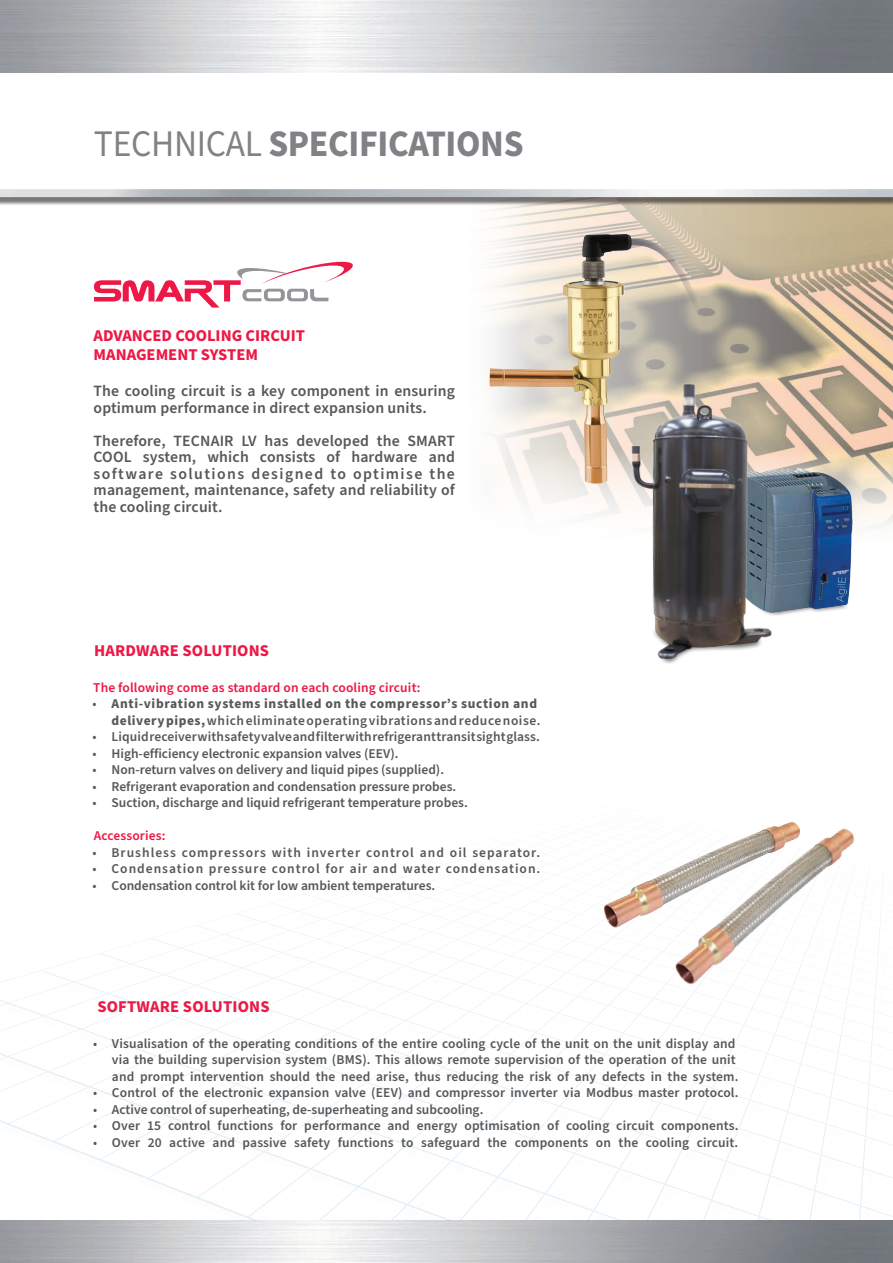
<style>
.page{position:relative;width:893px;height:1263px;background:#fff}
.page>*{position:absolute;margin:0;border:0;box-sizing:border-box;transform-origin:0 0}
.t1{font:700 37.5px "Source Sans Pro";letter-spacing:-.01em;color:#808285;scale:.95 1}
.t2{font:700 16.5px/19.5px "Source Sans Pro";color:#ed1845}
.t3{font:600 15.75px/16.5px "Source Sans Pro";letter-spacing:.01em;color:#57585a}
.t4{font:600 13.5px/16.5px "Source Sans Pro";letter-spacing:.01em;color:#57585a}
.t5{font:700 13.5px/16.5px "Source Sans Pro";letter-spacing:.05em;color:#57585a;text-align:right}
.t6{font:600 13.5px "Source Sans Pro";letter-spacing:.075em;color:#57585a}
.t7{font:600 13.5px "Source Sans Pro";letter-spacing:.01em;color:#ed1845}
.s1{font-weight:400}
.s2{font-weight:600}
</style>
<div class="page">
<img style="left:489px;top:212px;width:404px;height:314px">
<img style="left:0;top:189px;width:893px;height:23px">
<svg style="left:98px;top:953px;width:795px;height:265px"></svg>
<svg style="left:40px;top:970px;width:732px;height:250px"></svg>
<svg style="left:0;top:990px;width:622px;height:230px"></svg>
<svg style="left:0;top:1013px;width:452px;height:207px"></svg>
<svg style="left:0;top:1041px;width:258px;height:179px"></svg>
<img style="left:490px;top:234px;width:121px;height:250px">
<img style="left:788px;top:467px;width:65px;height:147px">
<img style="left:612px;top:374px;width:176px;height:290px">
<img style="left:589px;top:868px;width:43px;height:77px">
<img style="left:632px;top:822px;width:261px;height:188px">
<svg style="left:94px;top:261px;width:259px;height:47px"></svg>
<h1 class="t1" style="left:94px;top:118px;width:454px"><span class="s1">TECHNICAL</span> SPECIFICATIONS</h1>
<p class="t2" style="left:94px;top:326px;width:213px">ADVANCED COOLING CIRCUIT<br>MANAGEMENT SYSTEM</p>
<p class="t3" style="left:94px;top:383px;width:363px">The cooling circuit is a key component in ensuring optimum performance in direct expansion units.</p>
<p class="t3" style="left:94px;top:433px;width:363px;text-align:justify">Therefore, TECNAIR LV has developed the SMART COOL system, which consists of hardware and software solutions designed to optimise the management, maintenance, safety and reliability of the cooling circuit.</p>
<p class="t2" style="left:94px;top:641px;width:177px">HARDWARE SOLUTIONS</p>
<p class="t7" style="left:93px;top:678px;width:329px">The following come as standard on each cooling circuit:</p>
<p class="t5" style="left:93px;top:696px;width:449px"><span class="s1">•</span> Anti-vibration systems installed on the compressor’s suction and delivery pipes, <span class="s2">which eliminate operating vibrations and reduce noise.</span></p>
<p class="t4" style="left:93px;top:729px;width:449px"><span class="s1">•</span> Liquid receiver with safety valve and filter with refrigerant transit sight glass.</p>
<p class="t4" style="left:93px;top:745px;width:307px"><span class="s1">•</span> High-efficiency electronic expansion valves (EEV).</p>
<p class="t4" style="left:93px;top:762px;width:353px"><span class="s1">•</span> Non-return valves on delivery and liquid pipes (supplied).</p>
<p class="t4" style="left:93px;top:778px;width:365px"><span class="s1">•</span> Refrigerant evaporation and condensation pressure probes.</p>
<p class="t4" style="left:93px;top:795px;width:377px"><span class="s1">•</span> Suction, discharge and liquid refrigerant temperature probes.</p>
<p class="t7" style="left:94px;top:827px;width:73px">Accessories:</p>
<p class="t6" style="left:93px;top:843px;width:449px"><span class="s1">•</span> Brushless compressors with inverter control and oil separator.</p>
<p class="t6" style="left:93px;top:860px;width:449px"><span class="s1">•</span> Condensation pressure control for air and water condensation.</p>
<p class="t4" style="left:93px;top:877px;width:344px"><span class="s1">•</span> Condensation control kit for low ambient temperatures.</p>
<p class="t2" style="left:97px;top:997px;width:174px">SOFTWARE SOLUTIONS</p>
<p class="t4" style="left:112px;top:1036px;width:628px;text-indent:-19px"><span class="s1">•</span> Visualisation of the operating conditions of the entire cooling cycle of the unit on the unit display and via the building supervision system (BMS). This allows remote supervision of the operation of the unit and prompt intervention should the need arise, thus reducing the risk of any defects in the system.</p>
<p class="t4" style="left:93px;top:1085px;width:647px"><span class="s1">•</span> Control of the electronic expansion valve (EEV) and compressor inverter via Modbus master protocol.</p>
<p class="t4" style="left:93px;top:1102px;width:392px"><span class="s1">•</span> Active control of superheating, de-superheating and subcooling.</p>
<p class="t4" style="left:93px;top:1118px;width:647px"><span class="s1">•</span> Over 15 control functions for performance and energy optimisation of cooling circuit components.</p>
<p class="t4" style="left:93px;top:1135px;width:647px"><span class="s1">•</span> Over 20 active and passive safety functions to safeguard the components on the cooling circuit.</p>
</div>
